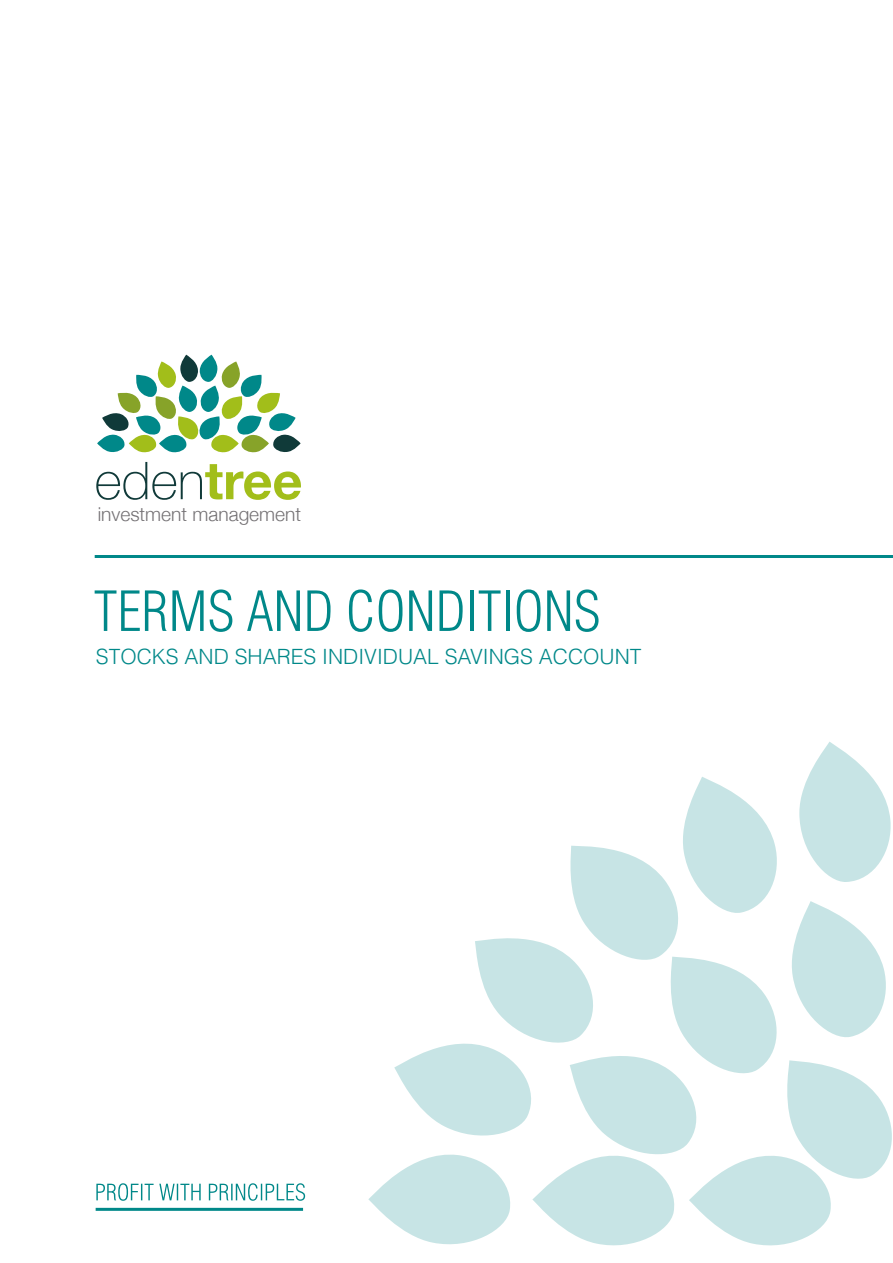
<style>
.page{position:relative;width:893px;height:1263px;background:#fff}
.page>*{position:absolute;margin:0;border:0;box-sizing:border-box;transform-origin:0 0}
.t1{font:300 condensed 54px "Helvetica LT Std";color:#008889}
.t2{font:100 52.2px "Helvetica Neue";color:#103a39}
.t3{font:300 21px "Helvetica LT Std";color:#008889}
.t4{font:300 19.2px "Helvetica Neue";color:#747174}
.s1{font-weight:700;color:#a2be1a}
</style>
<div class="page">
<hr style="left:95px;top:555px;width:798px;height:3px;background:#008889">
<svg style="left:96px;top:1183px;width:209px;height:18px"></svg>
<hr style="left:96px;top:1208px;width:207px;height:3px;background:#008889">
<svg style="left:97px;top:355px;width:204px;height:98px"></svg>
<svg style="left:368px;top:742px;width:524px;height:504px"></svg>
<h2 class="t2" style="left:95px;top:441px;width:209px">eden<span class="s1">tree</span></h2>
<p class="t4" style="left:98px;top:499px;width:205px">investment management</p>
<h1 class="t1" style="left:94px;top:578px;width:509px">TERMS AND CONDITIONS</h1>
<p class="t3" style="left:96px;top:643px;width:547px">STOCKS AND SHARES INDIVIDUAL SAVINGS ACCOUNT</p>
</div>
